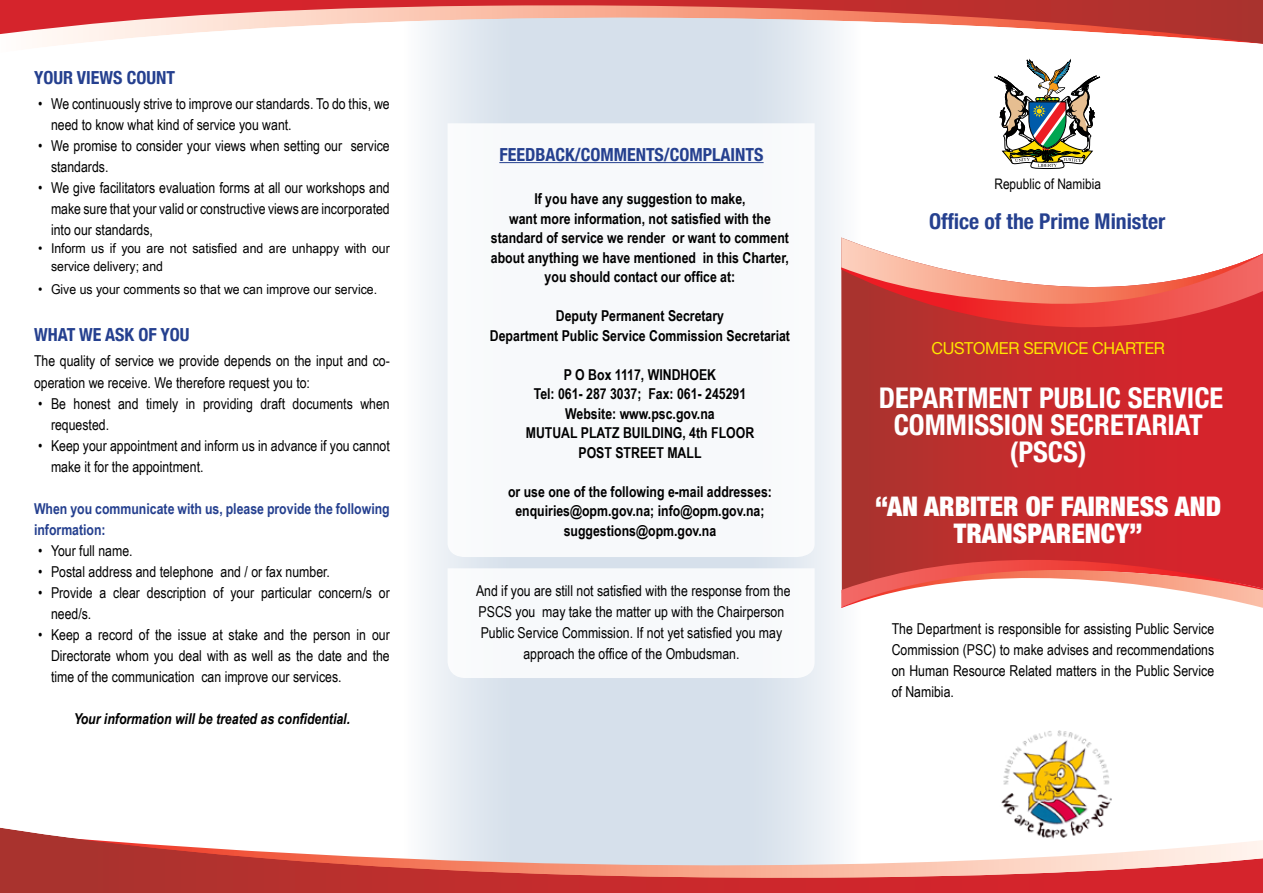
<style>
.page{position:relative;width:1263px;height:893px;background:#fff}
.page>*{position:absolute;margin:0;border:0;box-sizing:border-box;transform-origin:0 0}
.t1{font:700 condensed 28.5px/27px "Helvetica Neue";color:#fff;text-align:center}
.t2{font:900 condensed 27px/27px "Helvetica Neue";color:#fff;text-align:center}
.t3{font:700 condensed 21.75px "Helvetica Neue";color:#25408f}
.t4{font:700 condensed 18px "Helvetica Neue";color:#25408f}
.t5{font:16.5px "Helvetica Neue";letter-spacing:-.02em;color:#ffe600}
.t6{font:15px/21px "Arial Narrow";color:#000}
.t7{font:700 15px/19.5px "Arial Narrow";color:#000;text-align:center}
.t8{font:700 15px/21px "Arial Narrow";color:#25408f}
.t9{font:italic 700 15px "Arial Narrow";color:#000}
.t10{font:14.55px "Arial Narrow";color:#000}
.t11{font:13.5px/18px "Arial Narrow";color:#000;scale:1.11 1}
</style>
<div class="page">
<div style="left:400px;top:7px;width:232px;height:879px;background:linear-gradient(to right,#f1f5f8,#ccd9e6)"></div>
<div style="left:632px;top:7px;width:232px;height:879px;background:linear-gradient(to right,#ccd9e6,#f1f4f8)"></div>
<svg style="left:841px;top:373px;width:422px;height:165px;background:#c42a2d"></svg>
<svg style="left:841px;top:337px;width:422px;height:36px;background:#c42a2c"></svg>
<svg style="left:841px;top:238px;width:422px;height:99px"></svg>
<svg style="left:841px;top:538px;width:422px;height:70px"></svg>
<div style="left:0;top:0;width:1263px;height:59px;background:#000;opacity:.75"></div>
<svg style="left:0;top:0;width:1263px;height:44px"></svg>
<div style="left:0;top:805px;width:1263px;height:88px;background:#000;opacity:.75"></div>
<svg style="left:448px;top:568px;width:367px;height:110px"></svg>
<svg style="left:448px;top:123px;width:367px;height:434px"></svg>
<hr style="left:499px;top:162px;width:265px;height:1px;background:#25408f">
<img style="left:999px;top:730px;width:114px;height:110px">
<svg style="left:994px;top:59px;width:107px;height:110px"></svg>
<p class="t4" style="left:34px;top:63px;width:143px">YOUR VIEWS COUNT</p>
<p class="t6" style="left:51px;top:93px;width:340px;text-indent:-13px">• We continuously strive to improve our standards. To do this, we need to know what kind of service you want.</p>
<p class="t6" style="left:51px;top:135px;width:340px;text-indent:-13px">• We promise to consider your views when setting our service standards.</p>
<p class="t6" style="left:51px;top:177px;width:340px;text-align:justify;text-indent:-13px">• We give facilitators evaluation forms at all our workshops and make sure that your valid or constructive views are incorporated into our standards,</p>
<p class="t11" style="left:51px;top:239px;width:307px;text-indent:-13px">• Inform us if you are not satisfied and are unhappy with our service delivery; and</p>
<p class="t11" style="left:38px;top:279px;width:307px">• Give us your comments so that we can improve our service.</p>
<p class="t4" style="left:34px;top:320px;width:157px">WHAT WE ASK OF YOU</p>
<p class="t6" style="left:34px;top:350px;width:357px">The quality of service we provide depends on the input and co&shy;operation we receive. We therefore request you to:</p>
<p class="t6" style="left:51px;top:392px;width:340px;text-indent:-13px">• Be honest and timely in providing draft documents when requested.</p>
<p class="t6" style="left:51px;top:434px;width:340px;text-indent:-13px">• Keep your appointment and inform us in advance if you cannot make it for the appointment.</p>
<p class="t8" style="left:34px;top:497px;width:357px">When you communicate with us, please provide the following information:</p>
<p class="t6" style="left:38px;top:539px;width:96px">• Your full name.</p>
<p class="t6" style="left:38px;top:560px;width:293px">• Postal address and telephone and / or fax number.</p>
<p class="t6" style="left:51px;top:581px;width:340px;text-indent:-13px">• Provide a clear description of your particular concern/s or need/s.</p>
<p class="t6" style="left:51px;top:623px;width:340px;text-align:justify;text-indent:-13px">• Keep a record of the issue at stake and the person in our Directorate whom you deal with as well as the date and the time of the communication can improve our services.</p>
<p class="t9" style="left:74px;top:707px;width:278px">Your information will be treated as confidential.</p>
<p class="t4" style="left:499px;top:139px;width:181px">FEEDBACK/COMMENTS/complaint</p>
<p class="t4" style="left:754px;top:139px;width:11px">S</p>
<p class="t7" style="left:491px;top:188px;width:300px">If you have any suggestion to make,<br>want more information, not satisfied with the standard of service we render or want to comment about anything we have mentioned in this Charter, you should contact our office at:</p>
<p class="t7" style="left:490px;top:305px;width:302px">Deputy Permanent Secretary<br>Department Public Service Commission Secretariat</p>
<p class="t7" style="left:526px;top:364px;width:230px">P O Box 1117, WINDHOEK<br>Tel: 061- 287 3037; Fax: 061- 245291<br>Website: www.psc.gov.na<br>MUTUAL PLATZ BUILDING, 4th FLOOR<br>POST STREET MALL</p>
<p class="t7" style="left:508px;top:481px;width:265px">or use one of the following e-mail addresses: enquiries@opm.gov.na; info@opm.gov.na; suggestions@opm.gov.na</p>
<p class="t6" style="left:476px;top:579px;width:316px;text-align:center">And if you are still not satisfied with the response from the PSCS you may take the matter up with the Chairperson Public Service Commission. If not yet satisfied you may approach the office of the Ombudsman.</p>
<p class="t10" style="left:994px;top:173px;width:108px">Republic of Namibia</p>
<h3 class="t3" style="left:929px;top:203px;width:238px">Office of the Prime Minister</h3>
<p class="t5" style="left:931px;top:336px;width:235px">CUSTOMER SERVICE CHARTER</p>
<h1 class="t1" style="left:879px;top:382px;width:346px">DEPARTMENT PUBLIC SERVICE<br>COMMISSION SECRETARIAT (PSCS)</h1>
<h2 class="t2" style="left:875px;top:491px;width:348px">“AN ARBITER OF FAIRNESS AND<br>TRANSPARENCY”</h2>
<p class="t6" style="left:892px;top:618px;width:324px;text-align:justify">The Department is responsible for assisting Public Service Commission (PSC) to make advises and recommendations on Human Resource Related matters in the Public Service of Namibia.</p>
</div>
